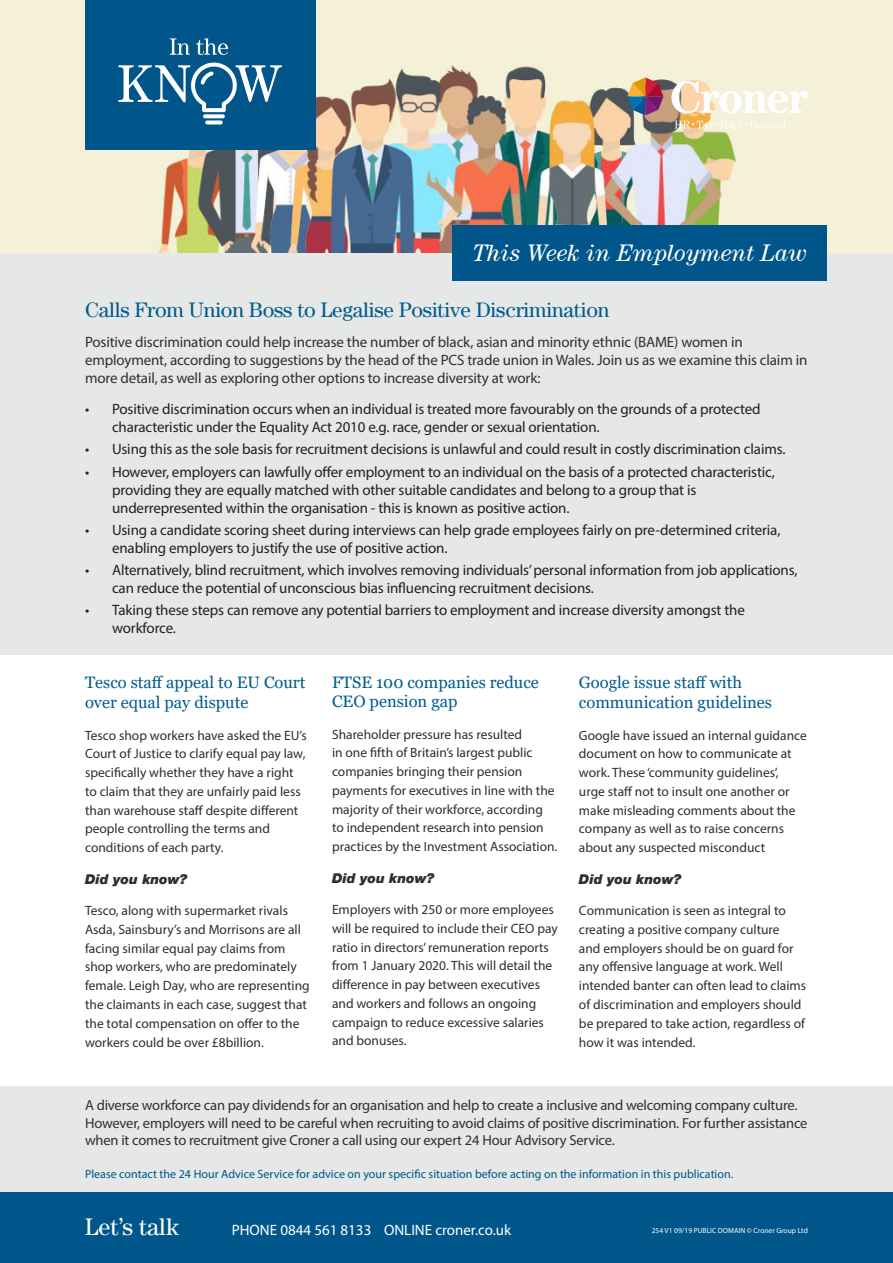
<style>
.page{position:relative;width:893px;height:1263px;background:#fff}
.page>*{position:absolute;margin:0;border:0;box-sizing:border-box;transform-origin:0 0}
.t1{font:italic 24px "Century Std";color:#fff}
.t2{font:24px "Century Std";color:#fff}
.t3{font:21px "Century Std";letter-spacing:-.01em;color:#005b8e}
.t4{font:16.5px/19.8px "Georgia";color:#005b8e}
.t5{font:15px/18px "Myriad Pro";letter-spacing:-.01em;color:#231f20}
.t6{font:15px/18px "Myriad Pro";letter-spacing:-.01em;color:#312f30}
.t7{font:15px "Myriad Pro";color:#fff}
.t8{font:14.55px/17.4px "Myriad Pro";letter-spacing:-.01em;color:#312f30}
.t9{font:13.5px/18.8px "Myriad Pro";color:#2e2e2e}
.t10{font:italic 900 13.5px "Helvetica Neue";color:#2e2e2e}
.t11{font:12px "Myriad Pro";color:#00568a}
.t12{font:7.5px "Myriad Pro";color:#fff}
</style>
<div class="page">
<img style="left:0;top:0;width:893px;height:253px">
<div style="left:0;top:253px;width:893px;height:402px;background:#e5e8e7"></div>
<div style="left:0;top:1086px;width:893px;height:107px;background:#e5e8e7"></div>
<div style="left:0;top:1193px;width:893px;height:70px;background:#00568a"></div>
<div style="left:453px;top:225px;width:374px;height:56px;background:#00568a"></div>
<div style="left:85px;top:0;width:230px;height:149px;background:#00568a"></div>
<svg style="left:170px;top:38px;width:20px;height:17px"></svg>
<svg style="left:196px;top:38px;width:32px;height:17px"></svg>
<svg style="left:118px;top:62px;width:164px;height:62px"></svg>
<svg style="left:627px;top:78px;width:36px;height:37px"></svg>
<svg style="left:675px;top:120px;width:111px;height:9px"></svg>
<svg style="left:671px;top:81px;width:137px;height:32px"></svg>
<p class="t1" style="left:473px;top:239px;width:336px">This Week in Employment Law</p>
<p class="t3" style="left:85px;top:297px;width:526px">Calls From Union Boss to Legalise Positive Discrimination</p>
<p class="t6" style="left:85px;top:333px;width:724px">Positive discrimination could help increase the number of black, asian and minority ethnic (BAME) women in employment, according to suggestions by the head of the PCS trade union in Wales. Join us as we examine this claim in more detail, as well as exploring other options to increase diversity at work:</p>
<p class="t5" style="left:112px;top:400px;width:650px;text-indent:-27px">• Positive discrimination occurs when an individual is treated more favourably on the grounds of a protected characteristic under the Equality Act 2010 e.g. race, gender or sexual orientation.</p>
<p class="t5" style="left:85px;top:440px;width:702px">• Using this as the sole basis for recruitment decisions is unlawful and could result in costly discrimination claims.</p>
<p class="t5" style="left:112px;top:462px;width:664px;text-indent:-27px">• However, employers can lawfully offer employment to an individual on the basis of a protected characteristic, providing they are equally matched with other suitable candidates and belong to a group that is underrepresented within the organisation - this is known as positive action.</p>
<p class="t5" style="left:112px;top:521px;width:670px;text-indent:-27px">• Using a candidate scoring sheet during interviews can help grade employees fairly on pre-determined criteria, enabling employers to justify the use of positive action.</p>
<p class="t5" style="left:112px;top:561px;width:687px;text-indent:-27px">• Alternatively, blind recruitment, which involves removing individuals’ personal information from job applications, can reduce the potential of unconscious bias influencing recruitment decisions.</p>
<p class="t5" style="left:112px;top:601px;width:634px;text-indent:-27px">• Taking these steps can remove any potential barriers to employment and increase diversity amongst the workforce.</p>
<p class="t4" style="left:85px;top:673px;width:222px">Tesco staff appeal to EU Court over equal pay dispute</p>
<p class="t9" style="left:85px;top:725px;width:223px">Tesco shop workers have asked the EU’s Court of Justice to clarify equal pay law, specifically whether they have a right to claim that they are unfairly paid less than warehouse staff despite different people controlling the terms and conditions of each party.</p>
<p class="t10" style="left:85px;top:871px;width:104px">Did you know?</p>
<p class="t9" style="left:85px;top:901px;width:226px">Tesco, along with supermarket rivals Asda, Sainsbury’s and Morrisons are all facing similar equal pay claims from shop workers, who are predominately female. Leigh Day, who are representing the claimants in each case, suggest that the total compensation on offer to the workers could be over £8billion.</p>
<p class="t4" style="left:332px;top:674px;width:208px;line-height:18.8px">FTSE 100 companies reduce<br>CEO pension gap</p>
<p class="t9" style="left:332px;top:724px;width:227px">Shareholder pressure has resulted<br>in one fifth of Britain’s largest public companies bringing their pension payments for executives in line with the majority of their workforce, according to independent research into pension practices by the Investment Association.</p>
<p class="t10" style="left:332px;top:869px;width:104px">Did you know?</p>
<p class="t9" style="left:332px;top:900px;width:227px">Employers with 250 or more employees will be required to include their CEO pay ratio in directors’ remuneration reports from 1 January 2020. This will detail the difference in pay between executives and workers and follows an ongoing campaign to reduce excessive salaries and bonuses.</p>
<p class="t4" style="left:579px;top:673px;width:195px">Google issue staff with communication guidelines</p>
<p class="t9" style="left:579px;top:725px;width:229px">Google have issued an internal guidance document on how to communicate at work. These ‘community guidelines’, urge staff not to insult one another or make misleading comments about the company as well as to raise concerns about any suspected misconduct</p>
<p class="t10" style="left:579px;top:871px;width:104px">Did you know?</p>
<p class="t9" style="left:579px;top:901px;width:229px">Communication is seen as integral to creating a positive company culture<br>and employers should be on guard for any offensive language at work. Well intended banter can often lead to claims of discrimination and employers should be prepared to take action, regardless of how it was intended.</p>
<p class="t8" style="left:85px;top:1096px;width:724px">A diverse workforce can pay dividends for an organisation and help to create a inclusive and welcoming company culture.<br>However, employers will need to be careful when recruiting to avoid claims of positive discrimination. For further assistance when it comes to recruitment give Croner a call using our expert 24 Hour Advisory Service.</p>
<p class="t11" style="left:85px;top:1166px;width:650px">Please contact the 24 Hour Advice Service for advice on your specific situation before acting on the information in this publication.</p>
<p class="t2" style="left:85px;top:1213px;width:96px">Let’s talk</p>
<p class="t7" style="left:232px;top:1221px;width:281px">PHONE 0844 561 8133 ONLINE croner.co.uk</p>
<p class="t12" style="left:652px;top:1226px;width:158px">254 V1 09/19 PUBLIC DOMAIN © Croner Group Ltd</p>
</div>
